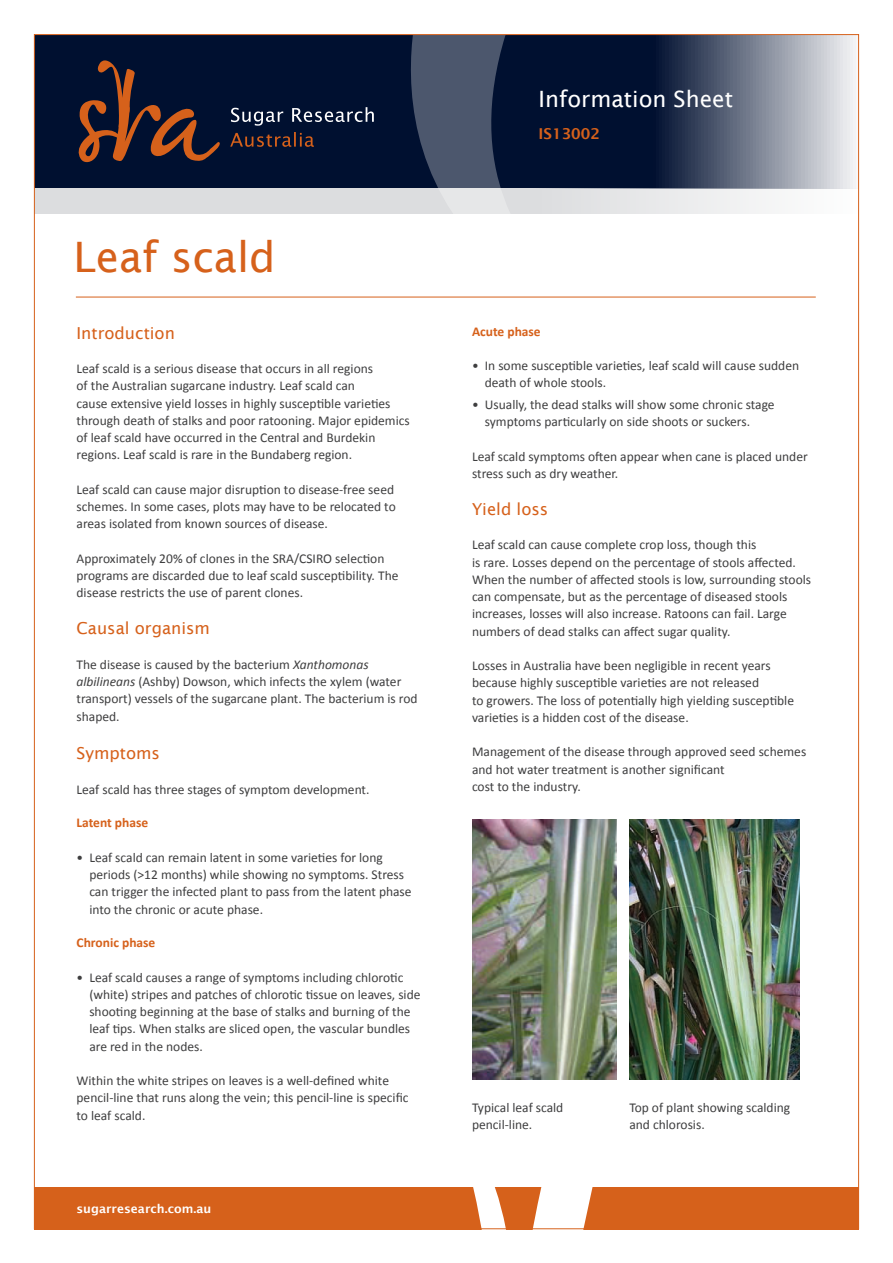
<style>
.page{position:relative;width:893px;height:1263px;background:#fff}
.page>*{position:absolute;margin:0;border:0;box-sizing:border-box;transform-origin:0 0}
.t1{font:42px "Lucida Sans";color:#d6611b}
.t2{font:22.5px "Lucida Sans";color:#fff}
.t3{font:16.5px "Lucida Sans";color:#d6611b}
.t4{font:600 15px "Lucida Sans";color:#d6611b}
.t5{font:13.5px/17.2px "Calibri";color:#3e3e3f}
.t6{font:700 13.5px "Calibri";color:#d6611b}
.t7{font:600 12px "Lucida Sans";color:#fff}
.s1{font-style:italic}
</style>
<div class="page">
<svg style="left:36px;top:36px;width:820px;height:152px;background:#39455e"></svg>
<div style="left:34px;top:1187px;width:825px;height:42px;background:#d6611b"></div>
<svg style="left:36px;top:188px;width:820px;height:26px;fill:#dcdddf"></svg>
<svg style="left:409px;top:36px;width:274px;height:178px;background:#34415a"></svg>
<svg style="left:78px;top:60px;width:142px;height:102px;background:#34232a"></svg>
<svg style="left:230px;top:132px;width:84px;height:15px"></svg>
<svg style="left:231px;top:107px;width:143px;height:19px;background:#34405a"></svg>
<svg style="left:371px;top:1187px;width:222px;height:43px"></svg>
<img style="left:472px;top:820px;width:144px;height:259px">
<img style="left:629px;top:820px;width:170px;height:259px">
<hr style="left:76px;top:297px;width:740px;height:1px;background:#d6611b">
<h1 class="t1" style="left:73px;top:233px;width:204px">Leaf scald</h1>
<p class="t3" style="left:77px;top:323px;width:100px">Introduction</p>
<p class="t5" style="left:77px;top:359px;width:335px">Leaf scald is a serious disease that occurs in all regions<br>of the Australian sugarcane industry. Leaf scald can<br>cause extensive yield losses in highly susceptible varieties through death of stalks and poor ratooning. Major epidemics of leaf scald have occurred in the Central and Burdekin regions. Leaf scald is rare in the Bundaberg region.</p>
<p class="t5" style="left:77px;top:480px;width:321px">Leaf scald can cause major disruption to disease-free seed schemes. In some cases, plots may have to be relocated to areas isolated from known sources of disease.</p>
<p class="t5" style="left:77px;top:549px;width:323px">Approximately 20% of clones in the SRA/CSIRO selection programs are discarded due to leaf scald susceptibility. The disease restricts the use of parent clones.</p>
<p class="t3" style="left:77px;top:619px;width:135px">Causal organism</p>
<p class="t5" style="left:77px;top:655px;width:343px">The disease is caused by the bacterium <span class="s1">Xanthomonas albilineans</span> (Ashby) Dowson, which infects the xylem (water transport) vessels of the sugarcane plant. The bacterium is rod shaped.</p>
<p class="t3" style="left:77px;top:744px;width:85px">Symptoms</p>
<p class="t5" style="left:77px;top:780px;width:295px">Leaf scald has three stages of symptom development.</p>
<p class="t6" style="left:77px;top:814px;width:73px">Latent phase</p>
<p class="t5" style="left:89px;top:848px;width:324px;text-indent:-13px">• Leaf scald can remain latent in some varieties for long periods (&gt;12 months) while showing no symptoms. Stress can trigger the infected plant to pass from the latent phase into the chronic or acute phase.</p>
<p class="t6" style="left:77px;top:934px;width:80px">Chronic phase</p>
<p class="t5" style="left:89px;top:968px;width:333px;text-indent:-13px">• Leaf scald causes a range of symptoms including chlorotic (white) stripes and patches of chlorotic tissue on leaves, side shooting beginning at the base of stalks and burning of the leaf tips. When stalks are sliced open, the vascular bundles are red in the nodes.</p>
<p class="t5" style="left:77px;top:1071px;width:334px">Within the white stripes on leaves is a well-defined white pencil-line that runs along the vein; this pencil-line is specific to leaf scald.</p>
<p class="t7" style="left:77px;top:1201px;width:136px">sugarresearch.com.au</p>
<h2 class="t2" style="left:539px;top:86px;width:196px">Information Sheet</h2>
<p class="t4" style="left:539px;top:125px;width:63px">IS13002</p>
<p class="t6" style="left:472px;top:323px;width:70px">Acute phase</p>
<p class="t5" style="left:485px;top:356px;width:316px;text-indent:-13px">• In some susceptible varieties, leaf scald will cause sudden death of whole stools.</p>
<p class="t5" style="left:485px;top:395px;width:291px;text-indent:-13px">• Usually, the dead stalks will show some chronic stage symptoms particularly on side shoots or suckers.</p>
<p class="t5" style="left:472px;top:447px;width:337px">Leaf scald symptoms often appear when cane is placed under stress such as dry weather.</p>
<p class="t3" style="left:472px;top:500px;width:78px">Yield loss</p>
<p class="t5" style="left:472px;top:536px;width:341px">Leaf scald can cause complete crop loss, though this<br>is rare. Losses depend on the percentage of stools affected.<br>When the number of affected stools is low, surrounding stools can compensate, but as the percentage of diseased stools increases, losses will also increase. Ratoons can fail. Large numbers of dead stalks can affect sugar quality.</p>
<p class="t5" style="left:472px;top:656px;width:324px">Losses in Australia have been negligible in recent years because highly susceptible varieties are not released<br>to growers. The loss of potentially high yielding susceptible varieties is a hidden cost of the disease.</p>
<p class="t5" style="left:472px;top:743px;width:336px">Management of the disease through approved seed schemes and hot water treatment is another significant<br>cost to the industry.</p>
<p class="t5" style="left:472px;top:1098px;width:93px">Typical leaf scald pencil-line.</p>
<p class="t5" style="left:629px;top:1098px;width:162px">Top of plant showing scalding and chlorosis.</p>
</div>
